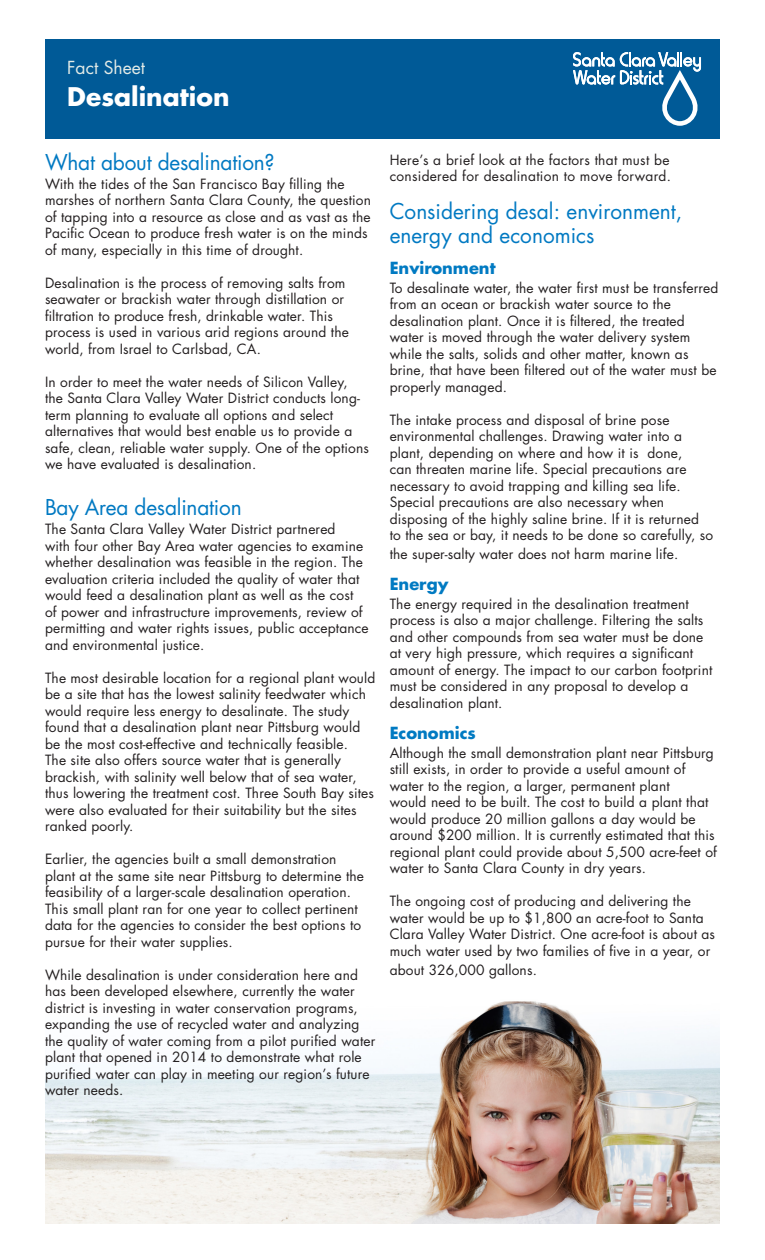
<style>
.page{position:relative;width:765px;height:1260px;background:#fff}
.page>*{position:absolute;margin:0;border:0;box-sizing:border-box;transform-origin:0 0}
.I-Copyright{font:700 25px "Futura Std";color:#fff}
.E-Body_text{font:21.25px/23.8px "Futura Std";color:#0079c2}
.B-Title{font:17.5px "Futura Std";color:#e3ebe7}
.E-Body_text-2{font:700 16.25px "Futura Std";color:#007ac2}
.E-Body_text-3{font:13.75px/16.5px "Futura Std";letter-spacing:.01em;color:#231f20}
</style>
<div class="page">
<div style="left:45px;top:40px;width:675px;height:99px;background:#005a97"></div>
<svg style="left:573px;top:52px;width:129px;height:74px"></svg>
<img style="left:45px;top:1001px;width:675px;height:223px">
<p class="B-Title" style="left:67px;top:56px;width:79px">Fact Sheet</p>
<p class="I-Copyright" style="left:67px;top:80px;width:164px">Desalination</p>
<p class="E-Body_text" style="left:45px;top:150px;width:231px">What about desalination?</p>
<p class="E-Body_text-3" style="left:45px;top:175px;width:328px">With the tides of the San Francisco Bay filling the marshes of northern Santa Clara County, the question of tapping into a resource as close and as vast as the Pacific Ocean to produce fresh water is on the minds of many, especially in this time of drought.</p>
<p class="E-Body_text-3" style="left:45px;top:274px;width:305px">Desalination is the process of removing salts from seawater or brackish water through distillation or filtration to produce fresh, drinkable water. This process is used in various arid regions around the world, from Israel to Carlsbad, CA.</p>
<p class="E-Body_text-3" style="left:45px;top:373px;width:325px">In order to meet the water needs of Silicon Valley, the Santa Clara Valley Water District conducts long&shy;term planning to evaluate all options and select alternatives that would best enable us to provide a safe, clean, reliable water supply. One of the options we have evaluated is desalination.</p>
<p class="E-Body_text" style="left:45px;top:496px;width:198px">Bay Area desalination</p>
<p class="E-Body_text-3" style="left:45px;top:521px;width:325px">The Santa Clara Valley Water District partnered<br>with four other Bay Area water agencies to examine whether desalination was feasible in the region. The evaluation criteria included the quality of water that would feed a desalination plant as well as the cost<br>of power and infrastructure improvements, review of permitting and water rights issues, public acceptance and environmental justice.</p>
<p class="E-Body_text-3" style="left:45px;top:669px;width:332px">The most desirable location for a regional plant would be a site that has the lowest salinity feedwater which would require less energy to desalinate. The study found that a desalination plant near Pittsburg would be the most cost-effective and technically feasible.<br>The site also offers source water that is generally brackish, with salinity well below that of sea water, thus lowering the treatment cost. Three South Bay sites were also evaluated for their suitability but the sites ranked poorly.</p>
<p class="E-Body_text-3" style="left:45px;top:851px;width:321px">Earlier, the agencies built a small demonstration plant at the same site near Pittsburg to determine the feasibility of a larger-scale desalination operation.<br>This small plant ran for one year to collect pertinent data for the agencies to consider the best options to pursue for their water supplies.</p>
<p class="E-Body_text-3" style="left:45px;top:966px;width:332px">While desalination is under consideration here and has been developed elsewhere, currently the water district is investing in water conservation programs, expanding the use of recycled water and analyzing the quality of water coming from a pilot purified water plant that opened in 2014 to demonstrate what role purified water can play in meeting our region’s future water needs.</p>
<p class="E-Body_text-3" style="left:390px;top:152px;width:283px">Here’s a brief look at the factors that must be considered for desalination to move forward.</p>
<p class="E-Body_text" style="left:390px;top:199px;width:294px">Considering desal: environment, energy and economics</p>
<p class="E-Body_text-2" style="left:390px;top:257px;width:107px">Environment</p>
<p class="E-Body_text-3" style="left:390px;top:279px;width:330px">To desalinate water, the water first must be transferred from an ocean or brackish water source to the desalination plant. Once it is filtered, the treated water is moved through the water delivery system while the salts, solids and other matter, known as brine, that have been filtered out of the water must be properly managed.</p>
<p class="E-Body_text-3" style="left:390px;top:411px;width:325px">The intake process and disposal of brine pose environmental challenges. Drawing water into a plant, depending on where and how it is done,<br>can threaten marine life. Special precautions are necessary to avoid trapping and killing sea life.<br>Special precautions are also necessary when disposing of the highly saline brine. If it is returned to the sea or bay, it needs to be done so carefully, so</p>
<p class="E-Body_text-3" style="left:390px;top:546px;width:290px">the super-salty water does not harm marine life.</p>
<p class="E-Body_text-2" style="left:390px;top:573px;width:60px">Energy</p>
<p class="E-Body_text-3" style="left:390px;top:596px;width:324px">The energy required in the desalination treatment process is also a major challenge. Filtering the salts and other compounds from sea water must be done at very high pressure, which requires a significant amount of energy. The impact to our carbon footprint must be considered in any proposal to develop a desalination plant.</p>
<p class="E-Body_text-2" style="left:390px;top:722px;width:88px">Economics</p>
<p class="E-Body_text-3" style="left:390px;top:745px;width:329px">Although the small demonstration plant near Pittsburg still exists, in order to provide a useful amount of water to the region, a larger, permanent plant<br>would need to be built. The cost to build a plant that would produce 20 million gallons a day would be around $200 million. It is currently estimated that this regional plant could provide about 5,500 acre-feet of water to Santa Clara County in dry years.</p>
<p class="E-Body_text-3" style="left:390px;top:893px;width:327px">The ongoing cost of producing and delivering the water would be up to $1,800 an acre-foot to Santa Clara Valley Water District. One acre-foot is about as much water used by two families of five in a year, or</p>
<p class="E-Body_text-3" style="left:390px;top:961px;width:149px">about 326,000 gallons.</p>
</div>
